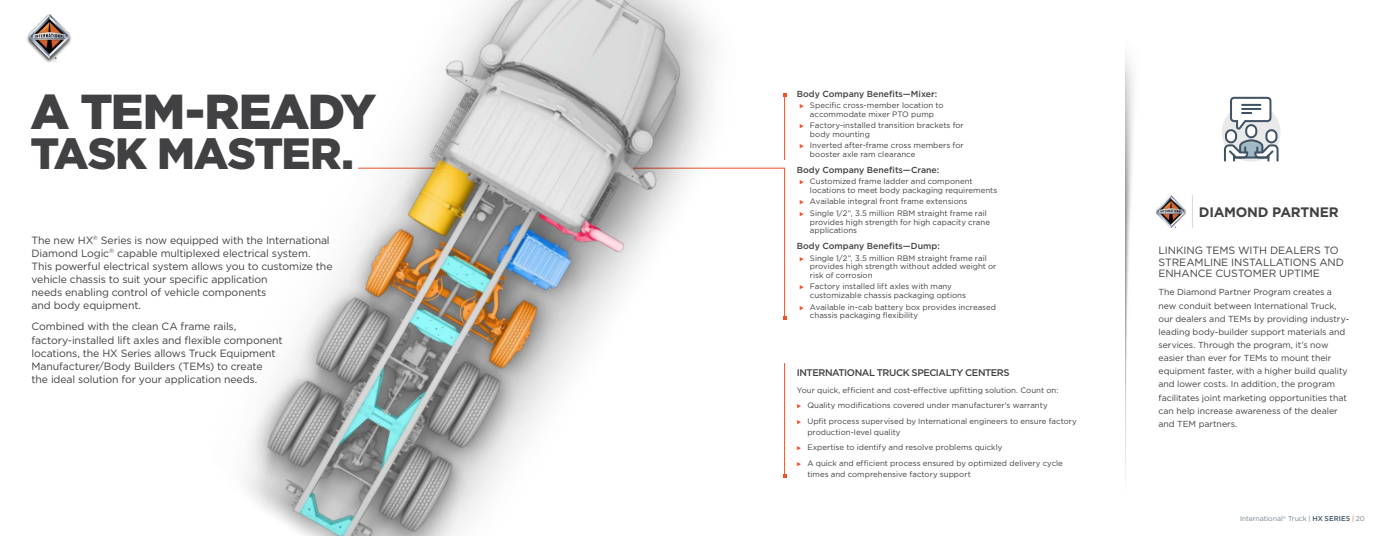
<style>
.page{position:relative;width:1386px;height:536px;background:#fff}
.page>*{position:absolute;margin:0;border:0;box-sizing:border-box;transform-origin:0 0}
.t1{font:900 49px "Gotham";letter-spacing:-.03em;color:#414042}
.t2{font:900 43.75px "Gotham";letter-spacing:-.025em;color:#414042}
.t3{font:700 13.74px "Gotham";letter-spacing:-.02em;color:#414042}
.t4{font:10.5px/13.1px "Gotham";letter-spacing:-.015em;color:#414042}
.t5{font:500 9.62px "Gotham";letter-spacing:-.045em;color:#414042}
.t6{font:8.75px/13.1px "Gotham";letter-spacing:-.005em;color:#414042}
.t7{font:500 8.75px "Gotham";color:#414042}
.t8{font:7.88px/8.8px "Gotham";color:#414042}
.t9{font:7px "Gotham";letter-spacing:-.01em;color:#758592}
.s1{color:#f05123}
.s2{color:#808285}
.s3{font-weight:500;color:#3f5364}
</style>
<div class="page">
<hr style="left:1192px;top:195px;width:1px;height:33px;background:#d1d3d4">
<img style="left:1157px;top:196px;width:29px;height:32px">
<img style="left:246px;top:0;width:541px;height:536px">
<svg style="left:1224px;top:97px;width:55px;height:64px"></svg>
<hr style="left:784px;top:95px;width:1px;height:65px;background:#f05123">
<hr style="left:784px;top:363px;width:1px;height:113px;background:#f05123">
<img style="left:1125px;top:55px;width:9px;height:421px">
<div style="left:26px;top:14px;width:46px;height:50px;background:#000;opacity:.75"></div>
<img style="left:29px;top:15px;width:40px;height:44px">
<h1 class="t1" style="left:30px;top:84px;width:347px">A TEM-READY</h1>
<h2 class="t2" style="left:30px;top:128px;width:325px">TASK MASTER.</h2>
<p class="t4" style="left:31px;top:233px;width:303px">The new HX<sup>®</sup> Series is now equipped with the International Diamond Logic<sup>®</sup> capable multiplexed electrical system.<br>This powerful electrical system allows you to customize the vehicle chassis to suit your specific application<br>needs enabling control of vehicle components<br>and body equipment.</p>
<h3 class="t4" style="left:31px;top:320px;width:253px">Combined with the clean CA frame rails, factory-installed lift axles and flexible component locations, the HX Series allows Truck Equipment Manufacturer/Body Builders (TEMs) to create<br>the ideal solution for your application needs.</h3>
<p class="t7" style="left:797px;top:89px;width:142px">Body Company Benefits—Mixer:</p>
<p class="t8" style="left:799px;top:101px;width:146px;text-align:center"><span class="s1">◆</span> Specific cross-member location to accommodate mixer PTO pump</p>
<p class="t8" style="left:810px;top:121px;width:155px;text-indent:-10px"><span class="s1">◆</span> Factory-installed transition brackets for body mounting</p>
<p class="t8" style="left:810px;top:141px;width:155px;text-indent:-10px"><span class="s1">◆</span> Inverted after-frame cross members for booster axle ram clearance</p>
<p class="t7" style="left:797px;top:165px;width:144px">Body Company Benefits—Crane:</p>
<p class="t8" style="left:810px;top:177px;width:189px;text-indent:-10px"><span class="s1">◆</span> Customized frame ladder and component locations to meet body packaging requirements</p>
<p class="t8" style="left:799px;top:197px;width:170px"><span class="s1">◆</span> Available integral front frame extensions</p>
<p class="t8" style="left:810px;top:208px;width:182px;text-indent:-10px"><span class="s1">◆</span> Single 1/2”, 3.5 million RBM straight frame rail provides high strength for high capacity crane applications</p>
<p class="t7" style="left:797px;top:241px;width:145px">Body Company Benefits—Dump:</p>
<p class="t8" style="left:810px;top:253px;width:188px;text-indent:-10px"><span class="s1">◆</span> Single 1/2”, 3.5 million RBM straight frame rail provides high strength without added weight or risk of corrosion</p>
<p class="t8" style="left:810px;top:282px;width:158px;text-indent:-10px"><span class="s1">◆</span> Factory installed lift axles with many customizable chassis packaging options</p>
<p class="t8" style="left:810px;top:302px;width:188px;text-indent:-10px"><span class="s1">◆</span> Available in-cab battery box provides increased chassis packaging flexibility</p>
<p class="t5" style="left:797px;top:367px;width:214px">INTERNATIONAL TRUCK SPECIALTY CENTERS</p>
<p class="t8" style="left:797px;top:385px;width:263px">Your quick, efficient and cost-effective upfitting solution. Count on:</p>
<p class="t8" style="left:797px;top:401px;width:252px"><span class="s1">◆</span> Quality modifications covered under manufacturer’s warranty</p>
<p class="t8" style="left:807px;top:415px;width:271px;line-height:10.5px;text-indent:-10px"><span class="s1">◆</span> Upfit process supervised by International engineers to ensure factory production-level quality</p>
<p class="t8" style="left:797px;top:443px;width:207px"><span class="s1">◆</span> Expertise to identify and resolve problems quickly</p>
<p class="t8" style="left:807px;top:457px;width:257px;line-height:10.5px;text-indent:-10px"><span class="s1">◆</span> A quick and efficient process ensured by optimized delivery cycle times and comprehensive factory support</p>
<h3 class="t3" style="left:1199px;top:204px;width:141px">DIAMOND PARTNER</h3>
<h3 class="t4" style="left:1158px;top:244px;width:187px;line-height:11.4px">LINKING TEMS WITH DEALERS TO<br>STREAMLINE INSTALLATIONS AND<br>ENHANCE CUSTOMER UPTIME</h3>
<p class="t6" style="left:1158px;top:285px;width:192px">The Diamond Partner Program creates a new conduit between International Truck, our dealers and TEMs by providing industry&shy;leading body-builder support materials and services. Through the program, it’s now easier than ever for TEMs to mount their equipment faster, with a higher build quality and lower costs. In addition, the program facilitates joint marketing opportunities that can help increase awareness of the dealer and TEM partners.</p>
<p class="t9" style="left:1240px;top:514px;width:126px">International<sup>®</sup> Truck <span class="s2">|</span> <span class="s3">HX SERIES</span> <span class="s1">|</span> 20</p>
</div>
